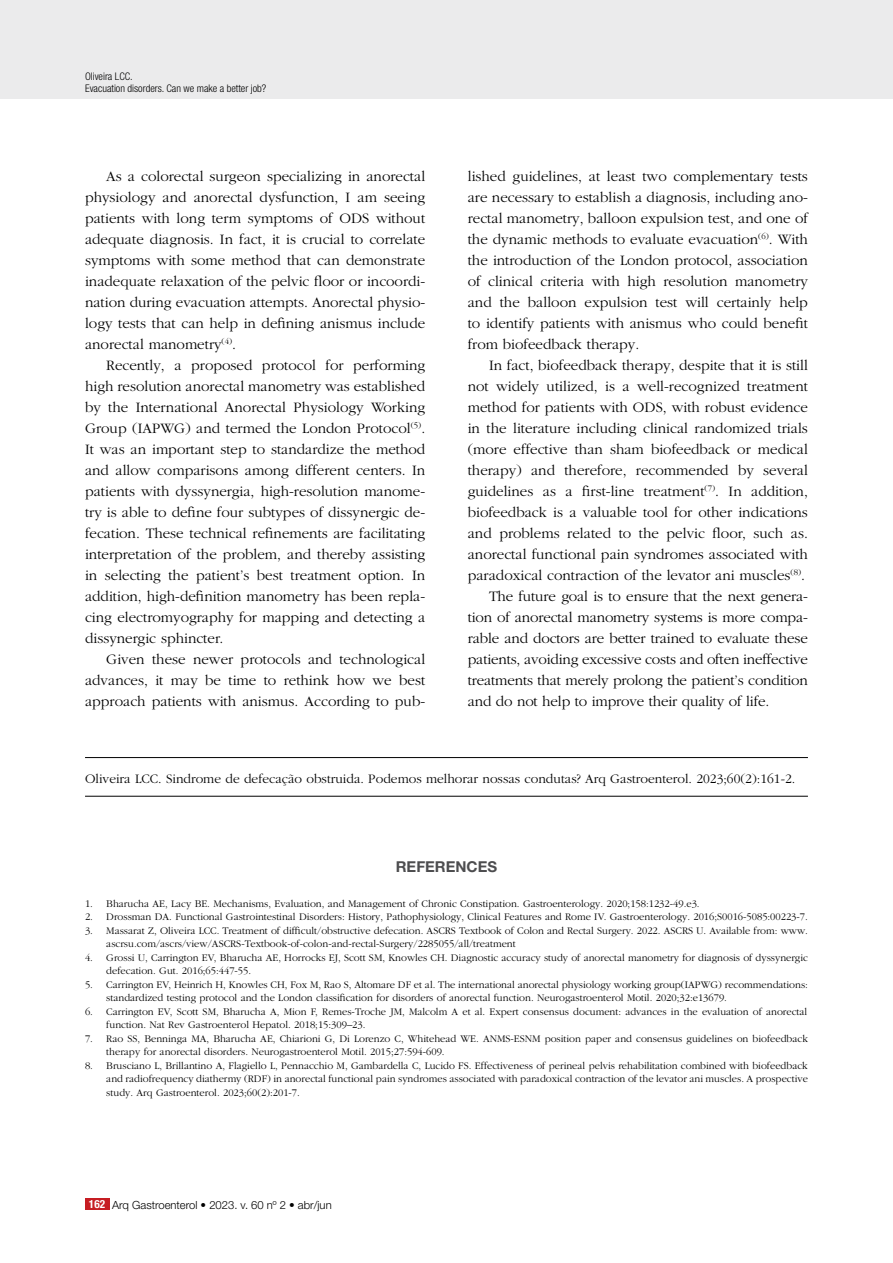
<style>
.page{position:relative;width:893px;height:1263px;background:#fff}
.page>*{position:absolute;margin:0;border:0;box-sizing:border-box;transform-origin:0 0}
.t1{font:300 15px/21px "Garamond";color:#000;text-align:justify}
.t2{font:700 15px "Helvetica Neue LT Pro";color:#4d4d4f}
.t3{font:300 13.5px "Garamond";color:#000}
.t4{font:300 11.25px "Helvetica Neue LT Pro";color:#000}
.t5{font:300 10.5px/13.5px "Garamond";color:#000}
.t6{font:300 condensed 10.5px/12px "Helvetica Neue LT Pro";color:#000}
.s1{font-weight:700;font-stretch:condensed;color:#fff}
</style>
<div class="page">
<div style="left:0;top:0;width:893px;height:99px;background:#ebebec"></div>
<div style="left:85px;top:1198px;width:24px;height:12px;background:#c61d23"></div>
<hr style="left:85px;top:757px;width:723px;height:1px;background:#000">
<hr style="left:85px;top:796px;width:723px;height:1px;background:#000">
<p class="t6" style="left:85px;top:70px;width:183px">Oliveira LCC.<br>Evacuation disorders. Can we make a better job?</p>
<p class="t1" style="left:85px;top:166px;width:342px;text-indent:21px">As a colorectal surgeon specializing in anorectal physiology and anorectal dysfunction, I am seeing patients with long term symptoms of ODS without adequate diagnosis. In fact, it is crucial to correlate symptoms with some method that can demonstrate inadequate relaxation of the pelvic floor or incoordi&shy;nation during evacuation attempts. Anorectal physio&shy;logy tests that can help in defining anismus include anorectal manometry<sup>(4)</sup>.</p>
<p class="t1" style="left:85px;top:355px;width:342px;text-indent:21px">Recently, a proposed protocol for performing high resolution anorectal manometry was established by the International Anorectal Physiology Working Group (IAPWG) and termed the London Protocol<sup>(5)</sup>.<br>It was an important step to standardize the method and allow comparisons among different centers. In patients with dyssynergia, high-resolution manome&shy;try is able to define four subtypes of dissynergic de&shy;fecation. These technical refinements are facilitating interpretation of the problem, and thereby assisting in selecting the patient’s best treatment option. In addition, high-definition manometry has been repla&shy;cing electromyography for mapping and detecting a dissynergic sphincter.</p>
<p class="t1" style="left:85px;top:649px;width:342px;text-indent:21px">Given these newer protocols and technological advances, it may be time to rethink how we best approach patients with anismus. According to pub-</p>
<p class="t1" style="left:468px;top:166px;width:342px">lished guidelines, at least two complementary tests are necessary to establish a diagnosis, including ano&shy;rectal manometry, balloon expulsion test, and one of the dynamic methods to evaluate evacuation<sup>(6)</sup>. With the introduction of the London protocol, association of clinical criteria with high resolution manometry and the balloon expulsion test will certainly help to identify patients with anismus who could benefit from biofeedback therapy.</p>
<p class="t1" style="left:489px;top:355px;width:320px">In fact, biofeedback therapy, despite that it is still</p>
<p class="t1" style="left:468px;top:376px;width:342px">not widely utilized, is a well-recognized treatment</p>
<p class="t1" style="left:468px;top:397px;width:342px">method for patients with ODS, with robust evidence</p>
<p class="t1" style="left:468px;top:418px;width:342px">in the literature including clinical randomized trials</p>
<p class="t1" style="left:468px;top:439px;width:342px">(more effective than sham biofeedback or medical</p>
<p class="t1" style="left:468px;top:460px;width:342px">therapy) and therefore, recommended by several</p>
<p class="t1" style="left:468px;top:481px;width:342px">guidelines as a first-line treatment<sup>(7)</sup>. In addition,</p>
<p class="t1" style="left:468px;top:502px;width:342px">biofeedback is a valuable tool for other indications</p>
<p class="t1" style="left:468px;top:523px;width:342px">and problems related to the pelvic floor, such as.</p>
<p class="t1" style="left:468px;top:544px;width:342px">anorectal functional pain syndromes associated with</p>
<p class="t1" style="left:468px;top:565px;width:339px">paradoxical contraction of the levator ani muscles<sup>(8)</sup>.</p>
<p class="t1" style="left:489px;top:586px;width:320px">The future goal is to ensure that the next genera-</p>
<p class="t1" style="left:468px;top:607px;width:342px">tion of anorectal manometry systems is more compa-</p>
<p class="t1" style="left:468px;top:628px;width:342px">rable and doctors are better trained to evaluate these</p>
<p class="t1" style="left:468px;top:649px;width:342px">patients, avoiding excessive costs and often ineffective</p>
<p class="t1" style="left:468px;top:670px;width:342px">treatments that merely prolong the patient’s condition</p>
<p class="t1" style="left:468px;top:691px;width:303px">and do not help to improve their quality of life.</p>
<p class="t3" style="left:85px;top:772px;width:712px">Oliveira LCC. Sindrome de defecação obstruida. Podemos melhorar nossas condutas? Arq Gastroenterol. 2023;60(2):161-2.</p>
<p class="t2" style="left:396px;top:858px;width:103px">REFERENCES</p>
<p class="t5" style="left:85px;top:897px;width:616px">1. Bharucha AE, Lacy BE. Mechanisms, Evaluation, and Management of Chronic Constipation. Gastroenterology. 2020;158:1232-49.e3.</p>
<p class="t5" style="left:85px;top:910px;width:724px">2. Drossman DA. Functional Gastrointestinal Disorders: History, Pathophysiology, Clinical Features and Rome IV. Gastroenterology. 2016;S0016-5085:00223-7.</p>
<p class="t5" style="left:106px;top:924px;width:703px;text-indent:-21px">3. Massarat Z, Oliveira LCC. Treatment of difficult/obstructive defecation. ASCRS Textbook of Colon and Rectal Surgery. 2022. ASCRS U. Available from: www. ascrsu.com/ascrs/view/ASCRS-Textbook-of-colon-and-rectal-Surgery/2285055/all/treatment</p>
<p class="t5" style="left:106px;top:951px;width:703px;text-indent:-21px">4. Grossi U, Carrington EV, Bharucha AE, Horrocks EJ, Scott SM, Knowles CH. Diagnostic accuracy study of anorectal manometry for diagnosis of dyssynergic defecation. Gut. 2016;65:447-55.</p>
<p class="t5" style="left:106px;top:978px;width:703px;text-indent:-21px">5. Carrington EV, Heinrich H, Knowles CH, Fox M, Rao S, Altomare DF et al. The international anorectal physiology working group(IAPWG) recommendations: standardized testing protocol and the London classification for disorders of anorectal function. Neurogastroenterol Motil. 2020;32:e13679.</p>
<p class="t5" style="left:106px;top:1005px;width:702px;text-indent:-21px">6. Carrington EV, Scott SM, Bharucha A, Mion F, Remes-Troche JM, Malcolm A et al. Expert consensus document: advances in the evaluation of anorectal function. Nat Rev Gastroenterol Hepatol. 2018;15:309–23.</p>
<p class="t5" style="left:106px;top:1032px;width:703px;text-indent:-21px">7. Rao SS, Benninga MA, Bharucha AE, Chiarioni G, Di Lorenzo C, Whitehead WE. ANMS-ESNM position paper and consensus guidelines on biofeedback therapy for anorectal disorders. Neurogastroenterol Motil. 2015;27:594-609.</p>
<p class="t5" style="left:106px;top:1059px;width:703px;text-align:justify;text-indent:-21px">8. Brusciano L, Brillantino A, Flagiello L, Pennacchio M, Gambardella C, Lucido FS. Effectiveness of perineal pelvis rehabilitation combined with biofeedback and radiofrequency diathermy (RDF) in anorectal functional pain syndromes associated with paradoxical contraction of the levator ani muscles. A prospective study. Arq Gastroenterol. 2023;60(2):201-7.</p>
<p class="t4" style="left:89px;top:1198px;width:244px"><span class="s1">162</span> Arq Gastroenterol • 2023. v. 60 nº 2 • abr/jun</p>
</div>
